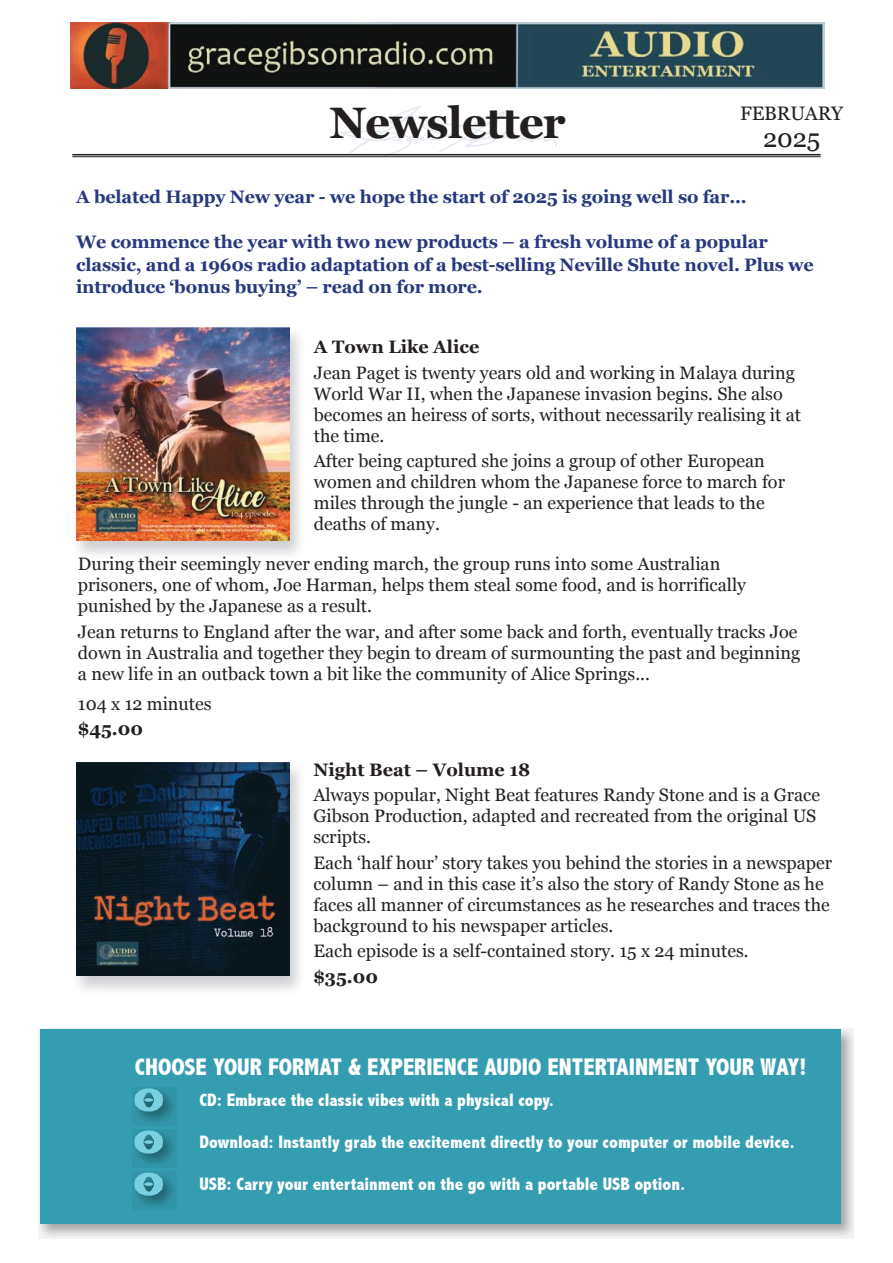
<style>
.page{position:relative;width:893px;height:1263px;background:#fff}
.page>*{position:absolute;margin:0;border:0;box-sizing:border-box;transform-origin:0 0}
.t1{font:700 44.1px "Georgia";letter-spacing:-.025em;color:#241f1f}
.t2{font:25.5px "Georgia";color:#241f1f}
.t3{font:800 condensed 24px "Abadi";color:#fff}
.t4{font:19.5px "Georgia";letter-spacing:-.01em;color:#241f1f}
.t5{font:18px/21px "Georgia";color:#241f1f}
.t6{font:700 18px/22.5px "Georgia";letter-spacing:-.01em;color:#27387e}
.t7{font:800 condensed 18px "Abadi";color:#fff}
.t8{font:700 18px "Georgia";color:#241f1f}
</style>
<div class="page">
<img style="left:76px;top:762px;width:214px;height:214px">
<img style="left:71px;top:23px;width:753px;height:65px">
<svg style="left:341px;top:105px;width:216px;height:51px"></svg>
<hr style="left:72px;top:154px;width:749px;height:1px;background:#241f1f">
<hr style="left:72px;top:156px;width:749px;height:1px;background:#241f1f">
<img style="left:76px;top:327px;width:214px;height:214px">
<svg style="left:39px;top:1028px;width:815px;height:210px;background:#cbcecf"></svg>
<div style="left:40px;top:1029px;width:800px;height:195px;background:#359db2"></div>
<svg style="left:134px;top:1088px;width:41px;height:36px"></svg>
<div style="left:135px;top:1088px;width:28px;height:23px;border:20px solid #7acfe3;border-radius:50%"></div>
<svg style="left:134px;top:1130px;width:41px;height:36px"></svg>
<div style="left:135px;top:1130px;width:28px;height:23px;border:20px solid #7acfe3;border-radius:50%"></div>
<svg style="left:134px;top:1172px;width:41px;height:36px"></svg>
<div style="left:135px;top:1172px;width:28px;height:24px;border:20px solid #7acfe3;border-radius:50%"></div>
<h1 class="t1" style="left:329px;top:89px;width:238px">Newsletter</h1>
<p class="t4" style="left:740px;top:99px;width:104px">FEBRUARY</p>
<h2 class="t2" style="left:763px;top:120px;width:58px">2025</h2>
<p class="t6" style="left:76px;top:185px;width:672px">A belated Happy New year - we hope the start of 2025 is going well so far…</p>
<p class="t6" style="left:76px;top:230px;width:739px">We commence the year with two new products – a fresh volume of a popular classic, and a 1960s radio adaptation of a best-selling Neville Shute novel. Plus we introduce ‘bonus buying’ – read on for more.</p>
<p class="t8" style="left:314px;top:333px;width:167px">A Town Like Alice</p>
<p class="t5" style="left:314px;top:361px;width:489px">Jean Paget is twenty years old and working in Malaya during World War II, when the Japanese invasion begins. She also becomes an heiress of sorts, without necessarily realising it at the time.</p>
<p class="t5" style="left:314px;top:450px;width:473px">After being captured she joins a group of other European women and children whom the Japanese force to march for miles through the jungle - an experience that leads to the deaths of many.</p>
<p class="t5" style="left:78px;top:553px;width:670px">During their seemingly never ending march, the group runs into some Australian prisoners, one of whom, Joe Harman, helps them steal some food, and is horrifically punished by the Japanese as a result.</p>
<p class="t5" style="left:78px;top:620px;width:724px">Jean returns to England after the war, and after some back and forth, eventually tracks Joe down in Australia and together they begin to dream of surmounting the past and beginning a new life in an outback town a bit like the community of Alice Springs...</p>
<p class="t5" style="left:78px;top:692px;width:135px">104 x 12 minutes</p>
<p class="t8" style="left:78px;top:715px;width:67px">$45.00</p>
<p class="t8" style="left:313px;top:756px;width:219px">Night Beat – Volume 18</p>
<p class="t5" style="left:313px;top:784px;width:508px">Always popular, Night Beat features Randy Stone and is a Grace<br>Gibson Production, adapted and recreated from the original US scripts.</p>
<p class="t5" style="left:313px;top:851px;width:520px">Each ‘half hour’ story takes you behind the stories in a newspaper column – and in this case it’s also the story of Randy Stone as he faces all manner of circumstances as he researches and traces the background to his newspaper articles.</p>
<p class="t5" style="left:313px;top:940px;width:437px">Each episode is a self-contained story. 15 x 24 minutes.</p>
<p class="t8" style="left:313px;top:963px;width:66px">$35.00</p>
<h3 class="t3" style="left:135px;top:1053px;width:673px">CHOOSE YOUR FORMAT &amp; EXPERIENCE AUDIO ENTERTAINMENT YOUR WAY!</h3>
<p class="t7" style="left:200px;top:1089px;width:356px">CD: Embrace the classic vibes with a physical copy.</p>
<p class="t7" style="left:200px;top:1131px;width:597px">Download: Instantly grab the excitement directly to your computer or mobile device.</p>
<p class="t7" style="left:200px;top:1173px;width:487px">USB: Carry your entertainment on the go with a portable USB option.</p>
</div>
